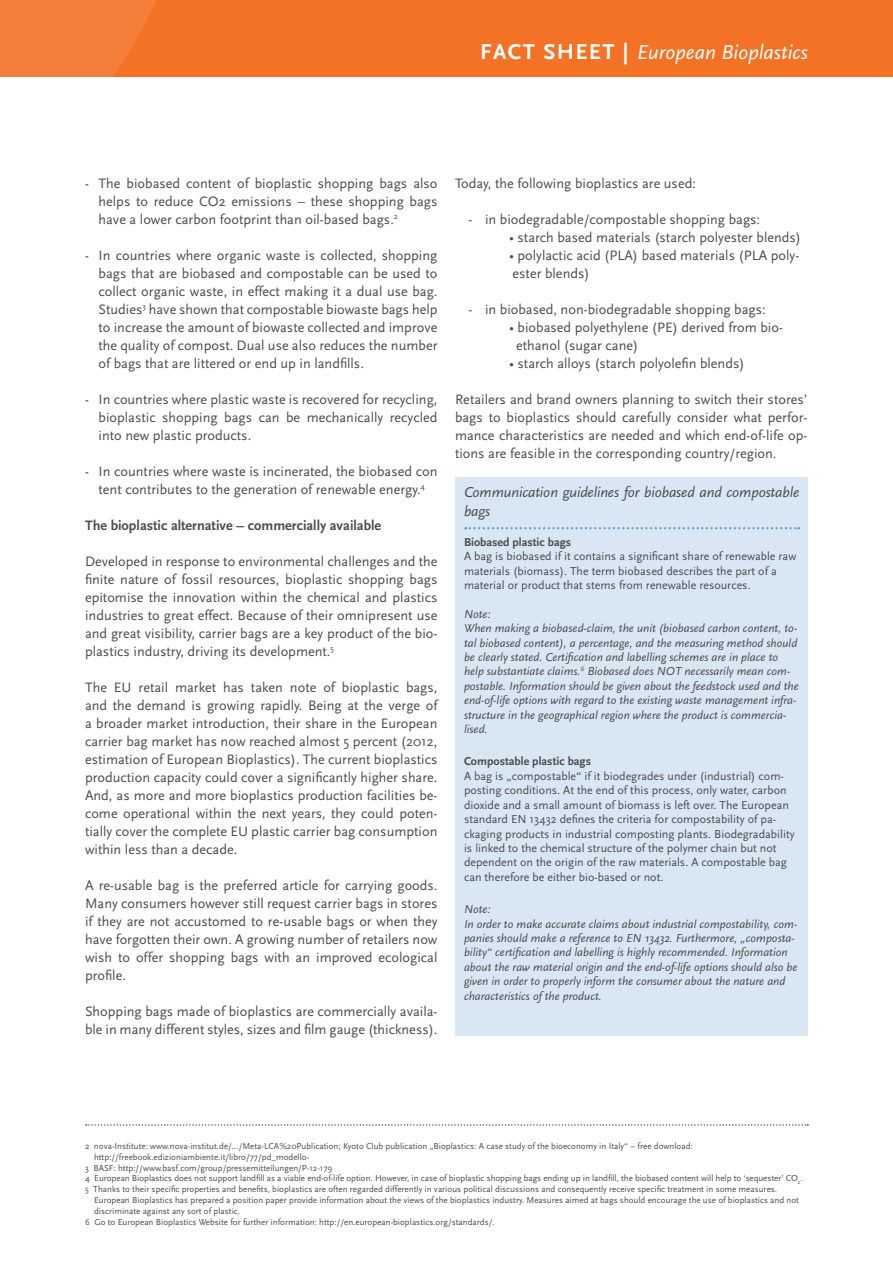
<style>
.page{position:relative;width:893px;height:1263px;background:#fff}
.page>*{position:absolute;margin:0;border:0;box-sizing:border-box;transform-origin:0 0}
.t1{font:italic 21px "Scala Sans LF";color:#fff}
.t2{font:italic 15px/19.5px "Scala Sans LF";letter-spacing:-.01em;color:#4b4c4d}
.t3{font:14.25px/18px "Scala Sans";color:#4b4c4d;text-align:justify}
.t4{font:700 14.25px "Scala Sans";color:#4b4c4d}
.t5{font:italic 12px/14.4px "Scala Sans";color:#4b4c4d}
.t6{font:12px/14.4px "Scala Sans";color:#4b4c4d}
.t7{font:700 12px "Scala Sans";color:#4b4c4d}
.t8{font:9px "Scala Sans";color:#4b4c4d}
.s1{font-family:"Scala Sans";font-weight:700;font-style:normal;font-size:22.5px}
</style>
<div class="page">
<div style="left:455px;top:477px;width:353px;height:558px;background:#d9e7f4"></div>
<svg style="left:465px;top:527px;width:334px;height:2px"></svg>
<svg style="left:86px;top:1124px;width:722px;height:2px"></svg>
<div style="left:0;top:0;width:893px;height:77px;background:#f37225"></div>
<svg style="left:0;top:0;width:156px;height:77px;background:#f37d37"></svg>
<h1 class="t1" style="left:480px;top:41px;width:329px"><span class="s1">FACT SHEET |</span> European Bioplastics</h1>
<p class="t3" style="left:99px;top:175px;width:340px;text-indent:-13px">- The biobased content of bioplastic shopping bags also helps to reduce CO2 emissions – these shopping bags have a lower carbon footprint than oil-based bags.<sup>2</sup></p>
<p class="t3" style="left:99px;top:247px;width:340px;text-indent:-13px">- In countries where organic waste is collected, shopping bags that are biobased and compostable can be used to collect organic waste, in effect making it a dual use bag.<br>Studies<sup>3</sup> have shown that compostable biowaste bags help to increase the amount of biowaste collected and improve the quality of compost. Dual use also reduces the number of bags that are littered or end up in landfills.</p>
<p class="t3" style="left:99px;top:391px;width:340px;text-indent:-13px">- In countries where plastic waste is recovered for recycling, bioplastic shopping bags can be mechanically recycled into new plastic products.</p>
<p class="t3" style="left:85px;top:463px;width:354px;text-align:center">- In countries where waste is incinerated, the biobased con tent contributes to the generation of renewable energy.<sup>4</sup></p>
<p class="t4" style="left:85px;top:518px;width:298px">The bioplastic alternative – commercially available</p>
<p class="t3" style="left:85px;top:553px;width:354px">Developed in response to environmental challenges and the finite nature of fossil resources, bioplastic shopping bags epitomise the innovation within the chemical and plastics industries to great effect. Because of their omnipresent use and great visibility, carrier bags are a key product of the bio&shy;plastics industry, driving its development.<sup>5</sup></p>
<p class="t3" style="left:85px;top:679px;width:354px">The EU retail market has taken note of bioplastic bags, and the demand is growing rapidly. Being at the verge of a broader market introduction, their share in the European carrier bag market has now reached almost 5 percent (2012, estimation of European Bioplastics). The current bioplastics production capacity could cover a significantly higher share.<br>And, as more and more bioplastics production facilities be&shy;come operational within the next years, they could poten&shy;tially cover the complete EU plastic carrier bag consumption within less than a decade.</p>
<p class="t3" style="left:85px;top:877px;width:354px">A re-usable bag is the preferred article for carrying goods.<br>Many consumers however still request carrier bags in stores if they are not accustomed to re-usable bags or when they have forgotten their own. A growing number of retailers now wish to offer shopping bags with an improved ecological profile.</p>
<p class="t3" style="left:85px;top:1003px;width:354px">Shopping bags made of bioplastics are commercially availa&shy;ble in many different styles, sizes and film gauge (thickness).</p>
<p class="t3" style="left:455px;top:175px;width:242px">Today, the following bioplastics are used:</p>
<p class="t3" style="left:468px;top:211px;width:293px">- in biodegradable/compostable shopping bags:</p>
<p class="t3" style="left:509px;top:229px;width:294px">• starch based materials (starch polyester blends)</p>
<p class="t3" style="left:509px;top:247px;width:292px">• polylactic acid (PLA) based materials (PLA poly&shy;ester blends)</p>
<p class="t3" style="left:468px;top:301px;width:299px">- in biobased, non-biodegradable shopping bags:</p>
<p class="t3" style="left:516px;top:319px;width:268px;text-indent:-7px">• biobased polyethylene (PE) derived from bio&shy;ethanol (sugar cane)</p>
<p class="t3" style="left:509px;top:355px;width:237px">• starch alloys (starch polyolefin blends)</p>
<p class="t3" style="left:455px;top:391px;width:354px">Retailers and brand owners planning to switch their stores’ bags to bioplastics should carefully consider what perfor&shy;mance characteristics are needed and which end-of-life op&shy;tions are feasible in the corresponding country/region.</p>
<p class="t2" style="left:464px;top:483px;width:337px">Communication guidelines for biobased and compostable bags</p>
<p class="t7" style="left:464px;top:535px;width:109px">Biobased plastic bags</p>
<p class="t6" style="left:464px;top:549px;width:334px">A bag is biobased if it contains a significant share of renewable raw materials (biomass). The term biobased describes the part of a material or product that stems from renewable resources.</p>
<p class="t5" style="left:464px;top:607px;width:336px">Note:<br>When making a biobased-claim, the unit (biobased carbon content, to&shy;tal biobased content), a percentage, and the measuring method should be clearly stated. Certification and labelling schemes are in place to help substantiate claims.<sup>6</sup> Biobased does NOT necessarily mean com&shy;postable. Information should be given about the feedstock used and the end-of-life options with regard to the existing waste management infra&shy;structure in the geographical region where the product is commercia&shy;lised.</p>
<p class="t7" style="left:464px;top:755px;width:129px">Compostable plastic bags</p>
<p class="t6" style="left:464px;top:769px;width:332px">A bag is „compostable“ if it biodegrades under (industrial) com&shy;posting conditions. At the end of this process, only water, carbon dioxide and a small amount of biomass is left over. The European standard EN 13432 defines the criteria for compostability of pa&shy;ckaging products in industrial composting plants. Biodegradability is linked to the chemical structure of the polymer chain but not dependent on the origin of the raw materials. A compostable bag can therefore be either bio-based or not.</p>
<p class="t5" style="left:464px;top:902px;width:335px">Note:<br>In order to make accurate claims about industrial compostability, com&shy;panies should make a reference to EN 13432. Furthermore, „composta&shy;bility“ certification and labelling is highly recommended. Information about the raw material origin and the end-of-life options should also be given in order to properly inform the consumer about the nature and characteristics of the product.</p>
<p class="t8" style="left:85px;top:1141px;width:609px">2 nova-Institute: www.nova-institut.de/.../Meta-LCA%20Publication; Kyoto Club publication „Bioplastics: A case study of the bioeconomy in Italy“ – free download:</p>
<p class="t8" style="left:94px;top:1152px;width:217px">http://freebook.edizioniambiente.it/libro/77/pd_modello-</p>
<p class="t8" style="left:85px;top:1163px;width:249px">3 BASF: http://www.basf.com/group/pressemitteilungen/P-12-179</p>
<p class="t8" style="left:85px;top:1173px;width:719px">4 European Bioplastics does not support landfill as a viable end-of-life option. However, in case of bioplastic shopping bags ending up in landfill, the biobased content will help to ‘sequester’ CO<sub>2</sub>.</p>
<p class="t8" style="left:85px;top:1184px;width:694px">5 Thanks to their specific properties and benefits, bioplastics are often regarded differently in various political discussions and consequently receive specific treatment in some measures.</p>
<p class="t8" style="left:94px;top:1195px;width:706px">European Bioplastics has prepared a position paper provide information about the views of the bioplastics industry. Measures aimed at bags should encourage the use of bioplastics and not</p>
<p class="t8" style="left:94px;top:1206px;width:148px">discriminate against any sort of plastic.</p>
<p class="t8" style="left:85px;top:1217px;width:411px">6 Go to European Bioplastics Website for further information: http://en.european-bioplastics.org/standards/.</p>
</div>
